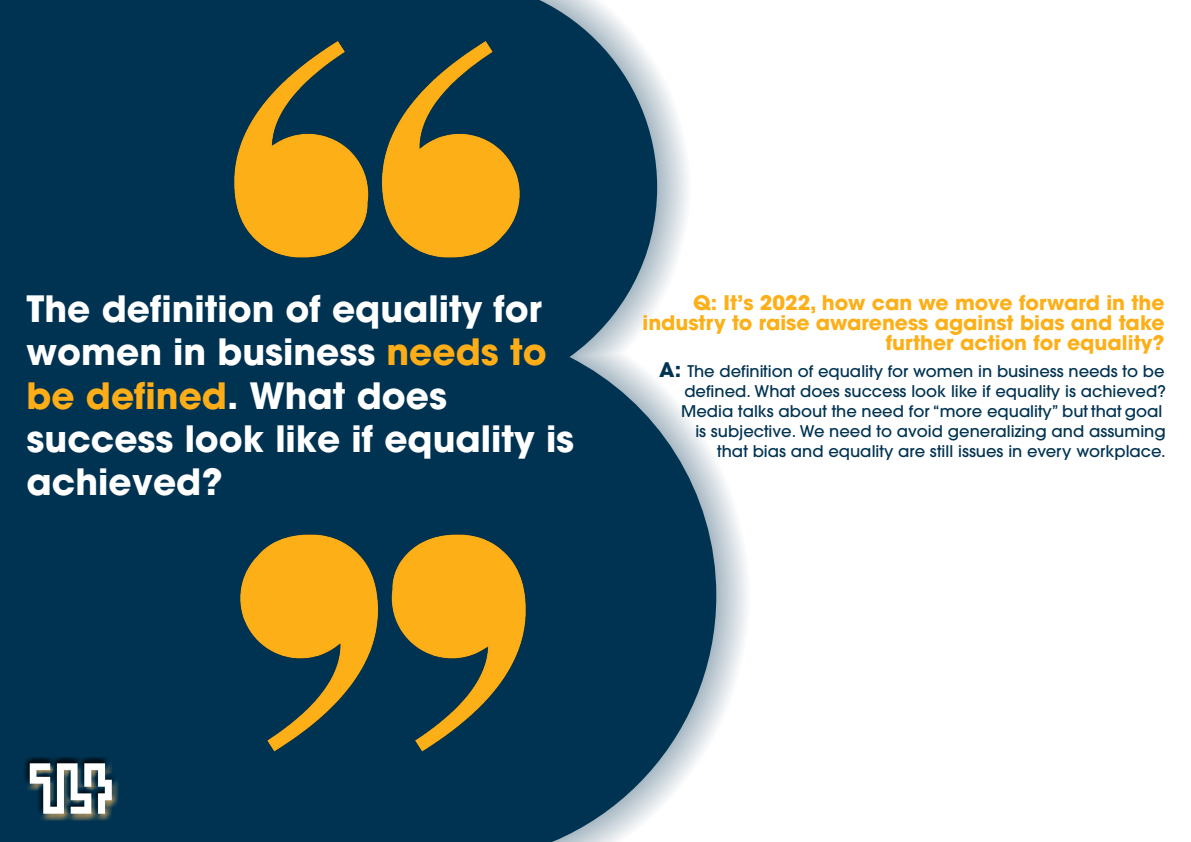
<style>
.page{position:relative;width:1191px;height:842px;background:#fff}
.page>*{position:absolute;margin:0;border:0;box-sizing:border-box;transform-origin:0 0}
.t1{font:700 36px/43.2px "ITC Avant Garde Pro";color:#fff}
.t2{font:700 20px/20px "ITC Avant Garde Pro";color:#fcaf17;text-align:right}
.t3{font:500 16px/20px "ITC Avant Garde Pro";color:#003352;text-align:right}
.s1{color:#fcad17}
.s2{font-weight:700;font-size:20px}
</style>
<div class="page">
<div style="left:415px;top:0;width:335px;height:842px;background:#003252;opacity:.56"></div>
<svg style="left:474px;top:0;width:242px;height:842px;fill:#003252"></svg>
<div style="left:0;top:0;width:474px;height:842px;background:#003352"></div>
<img style="left:24px;top:757px;width:94px;height:64px">
<img style="left:234px;top:0;width:295px;height:302px">
<img style="left:240px;top:491px;width:296px;height:304px">
<h1 class="t1" style="left:27px;top:287px;width:549px">The definition of equality for women in business <span class="s1">needs to be defined</span>. What does success look like if equality is achieved?</h1>
<p class="t2" style="left:642px;top:293px;width:523px">Q: It’s 2022, how can we move forward in the industry to raise awareness against bias and take further action for equality?</p>
<p class="t3" style="left:659px;top:361px;width:508px"><span class="s2">A:</span> The definition of equality for women in business needs to be defined. What does success look like if equality is achieved?<br>Media talks about the need for “more equality” but that goal<br>is subjective. We need to avoid generalizing and assuming<br>that bias and equality are still issues in every workplace.</p>
</div>
